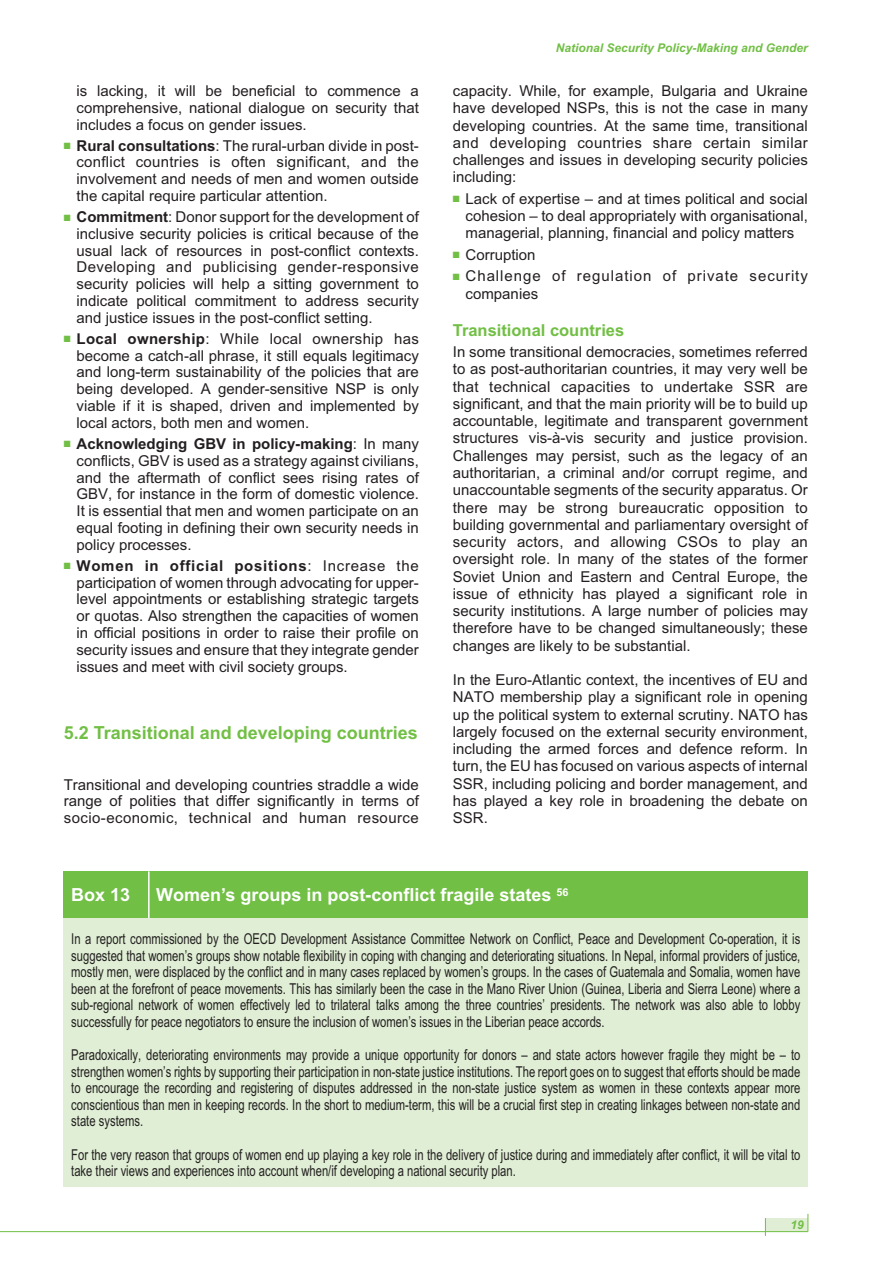
<style>
.page{position:relative;width:893px;height:1263px;background:#fff}
.page>*{position:absolute;margin:0;border:0;box-sizing:border-box;transform-origin:0 0}
.t1{font:700 18px "Arial";color:#fff}
.t2{font:700 18px "Arial";color:#71bf44}
.t3{font:700 16.5px "Arial";color:#71bf44}
.t4{font:15px/17.2px "Arial";color:#231f20;text-align:justify}
.t5{font:15px/16.5px "Arial";color:#231f20;text-align:justify;scale:.75 1}
.t6{font:15px/17.2px "Arial";letter-spacing:.065em;color:#231f20}
.t7{font:italic 700 12px "Arial";color:#71bf44}
.s1{color:#71bf44}
.s2{font-weight:700}
</style>
<div class="page">
<div style="left:765px;top:1218px;width:43px;height:13px;background:#dfeed4"></div>
<svg style="left:765px;top:1218px;width:1px;height:18px"></svg>
<svg style="left:808px;top:1214px;width:1px;height:17px"></svg>
<hr style="left:0;top:1231px;width:808px;height:1px;background:#71bf44">
<div style="left:64px;top:896px;width:744px;height:290px;background:#dfeed4"></div>
<div style="left:64px;top:871px;width:744px;height:47px;background:#71bf44"></div>
<hr style="left:148px;top:871px;width:2px;height:47px;background:#fff">
<p class="t4" style="left:77px;top:82px;width:344px;line-height:16.8px">is lacking, it will be beneficial to commence a comprehensive, national dialogue on security that includes a focus on gender issues.</p>
<p class="t4" style="left:77px;top:137px;width:344px;line-height:16.8px;text-indent:-13px"><span class="s1">■</span> <span class="s2">Rural consultations</span>: The rural-urban divide in post&shy;conflict countries is often significant, and the involvement and needs of men and women outside the capital require particular attention.</p>
<p class="t4" style="left:77px;top:208px;width:344px;line-height:16.8px;text-indent:-13px"><span class="s1">■</span> <span class="s2">Commitment</span>: Donor support for the development of inclusive security policies is critical because of the usual lack of resources in post-conflict contexts.<br>Developing and publicising gender-responsive security policies will help a sitting government to indicate political commitment to address security and justice issues in the post-conflict setting.</p>
<p class="t4" style="left:77px;top:330px;width:344px;line-height:16.8px;text-indent:-13px"><span class="s1">■</span> <span class="s2">Local ownership</span>: While local ownership has become a catch-all phrase, it still equals legitimacy and long-term sustainability of the policies that are being developed. A gender-sensitive NSP is only viable if it is shaped, driven and implemented by local actors, both men and women.</p>
<p class="t4" style="left:77px;top:435px;width:344px;line-height:16.8px;text-indent:-13px"><span class="s1">■</span> <span class="s2">Acknowledging GBV in policy-making</span>: In many conflicts, GBV is used as a strategy against civilians, and the aftermath of conflict sees rising rates of GBV, for instance in the form of domestic violence.<br>It is essential that men and women participate on an equal footing in defining their own security needs in policy processes.</p>
<p class="t4" style="left:77px;top:557px;width:344px;line-height:16.8px;text-indent:-13px"><span class="s1">■</span> <span class="s2">Women in official positions</span>: Increase the participation of women through advocating for upper&shy;level appointments or establishing strategic targets or quotas. Also strengthen the capacities of women in official positions in order to raise their profile on security issues and ensure that they integrate gender issues and meet with civil society groups.</p>
<p class="t2" style="left:64px;top:722px;width:356px">5.2 Transitional and developing countries</p>
<p class="t4" style="left:64px;top:776px;width:357px;line-height:16.8px">Transitional and developing countries straddle a wide range of polities that differ significantly in terms of socio-economic, technical and human resource</p>
<p class="t7" style="left:556px;top:41px;width:254px">National Security Policy-Making and Gender</p>
<p class="t4" style="left:453px;top:82px;width:357px">capacity. While, for example, Bulgaria and Ukraine have developed NSPs, this is not the case in many developing countries. At the same time, transitional and developing countries share certain similar challenges and issues in developing security policies including:</p>
<p class="t4" style="left:466px;top:190px;width:344px;text-indent:-13px"><span class="s1">■</span> Lack of expertise – and at times political and social cohesion – to deal appropriately with organisational, managerial, planning, financial and policy matters</p>
<p class="t4" style="left:453px;top:246px;width:84px"><span class="s1">■</span> Corruption</p>
<p class="t6" style="left:466px;top:268px;width:344px;text-indent:-13px"><span class="s1">■</span> Challenge of regulation of private security companies</p>
<p class="t3" style="left:453px;top:320px;width:173px">Transitional countries</p>
<p class="t4" style="left:453px;top:343px;width:357px">In some transitional democracies, sometimes referred to as post-authoritarian countries, it may very well be that technical capacities to undertake SSR are significant, and that the main priority will be to build up accountable, legitimate and transparent government structures vis-à-vis security and justice provision.<br>Challenges may persist, such as the legacy of an authoritarian, a criminal and/or corrupt regime, and unaccountable segments of the security apparatus. Or there may be strong bureaucratic opposition to building governmental and parliamentary oversight of security actors, and allowing CSOs to play an oversight role. In many of the states of the former Soviet Union and Eastern and Central Europe, the issue of ethnicity has played a significant role in security institutions. A large number of policies may therefore have to be changed simultaneously; these changes are likely to be substantial.</p>
<p class="t4" style="left:453px;top:671px;width:357px">In the Euro-Atlantic context, the incentives of EU and NATO membership play a significant role in opening up the political system to external scrutiny. NATO has largely focused on the external security environment, including the armed forces and defence reform. In turn, the EU has focused on various aspects of internal SSR, including policing and border management, and has played a key role in broadening the debate on SSR.</p>
<p class="t1" style="left:71px;top:884px;width:61px">Box 13</p>
<p class="t1" style="left:156px;top:884px;width:414px">Women’s groups in post-conflict fragile states <sup>56</sup></p>
<p class="t5" style="left:71px;top:931px;width:974px">In a report commissioned by the OECD Development Assistance Committee Network on Conflict, Peace and Development Co-operation, it is suggested that women’s groups show notable flexibility in coping with changing and deteriorating situations. In Nepal, informal providers of justice, mostly men, were displaced by the conflict and in many cases replaced by women’s groups. In the cases of Guatemala and Somalia, women have been at the forefront of peace movements. This has similarly been the case in the Mano River Union (Guinea, Liberia and Sierra Leone) where a sub-regional network of women effectively led to trilateral talks among the three countries’ presidents. The network was also able to lobby successfully for peace negotiators to ensure the inclusion of women’s issues in the Liberian peace accords.</p>
<p class="t5" style="left:71px;top:1047px;width:974px">Paradoxically, deteriorating environments may provide a unique opportunity for donors – and state actors however fragile they might be – to strengthen women’s rights by supporting their participation in non-state justice institutions. The report goes on to suggest that efforts should be made to encourage the recording and registering of disputes addressed in the non-state justice system as women in these contexts appear more conscientious than men in keeping records. In the short to medium-term, this will be a crucial first step in creating linkages between non-state and state systems.</p>
<p class="t5" style="left:71px;top:1146px;width:974px">For the very reason that groups of women end up playing a key role in the delivery of justice during and immediately after conflict, it will be vital to take their views and experiences into account when/if developing a national security plan.</p>
<p class="t7" style="left:790px;top:1218px;width:15px">19</p>
</div>
